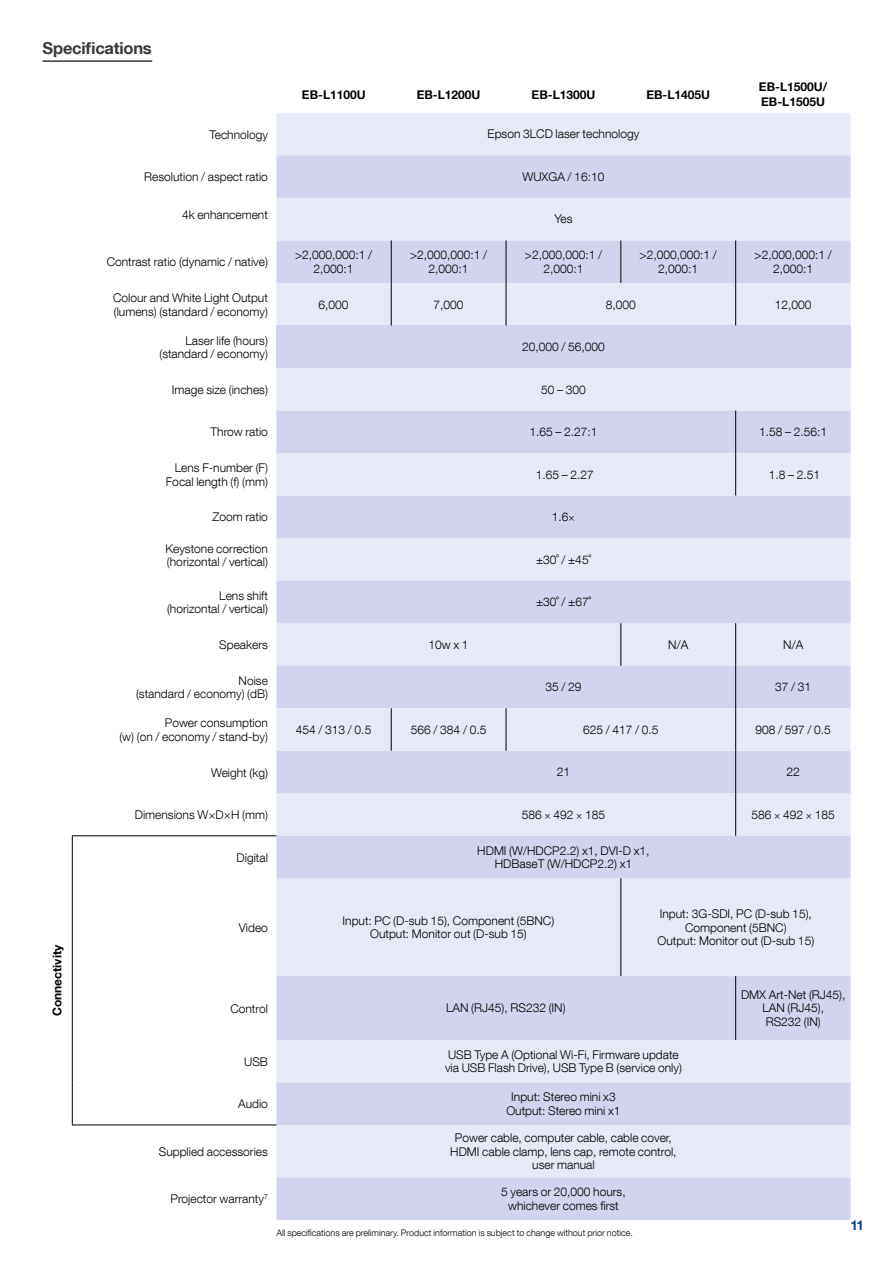
<style>
.page{position:relative;width:893px;height:1263px;background:#fff}
.page>*{position:absolute;margin:0;border:0;box-sizing:border-box;transform-origin:0 0}
.t1{font:700 16.5px "Helvetica Neue LT Com";letter-spacing:-.015em;color:#393938}
.t2{font:700 13.5px "Helvetica Neue LT Com";color:#0d3f93}
.t3{font:300 12px/13.5px "Helvetica Neue LT Com";color:#000;text-align:center}
.t4{font:700 12px/15px "Helvetica Neue LT Com";color:#000}
.t5{font:300 9px "Helvetica Neue LT Com";color:#000}
.s1{font-size:10.5px}
</style>
<div class="page">
<div style="left:276px;top:113px;width:574px;height:468px;background:#e7e9f6"></div>
<div style="left:276px;top:155px;width:574px;height:383px;background:#d2d3ec"></div>
<svg style="left:276px;top:198px;width:574px;height:298px;background:#dfe1f2"></svg>
<div style="left:276px;top:325px;width:574px;height:43px;background:#d2d3ec"></div>
<svg style="left:276px;top:581px;width:574px;height:639px;background:#d9daef"></svg>
<svg style="left:276px;top:708px;width:574px;height:374px;background:#dee0f1"></svg>
<hr style="left:72px;top:835px;width:204px;height:1px;background:#000">
<hr style="left:72px;top:1124px;width:204px;height:1px;background:#000">
<hr style="left:391px;top:240px;width:1px;height:43px;background:#000">
<hr style="left:506px;top:240px;width:1px;height:43px;background:#000">
<hr style="left:620px;top:240px;width:1px;height:43px;background:#000">
<hr style="left:735px;top:240px;width:1px;height:43px;background:#000">
<hr style="left:391px;top:283px;width:1px;height:42px;background:#000">
<hr style="left:506px;top:283px;width:1px;height:42px;background:#000">
<hr style="left:735px;top:283px;width:1px;height:42px;background:#000">
<hr style="left:735px;top:410px;width:1px;height:43px;background:#000">
<hr style="left:735px;top:453px;width:1px;height:43px;background:#000">
<hr style="left:620px;top:623px;width:1px;height:43px;background:#000">
<hr style="left:735px;top:623px;width:1px;height:43px;background:#000">
<hr style="left:735px;top:666px;width:1px;height:42px;background:#000">
<hr style="left:391px;top:708px;width:1px;height:43px;background:#000">
<hr style="left:506px;top:708px;width:1px;height:43px;background:#000">
<hr style="left:735px;top:708px;width:1px;height:43px;background:#000">
<hr style="left:735px;top:751px;width:1px;height:42px;background:#000">
<hr style="left:735px;top:793px;width:1px;height:43px;background:#000">
<hr style="left:72px;top:836px;width:1px;height:42px;background:#000">
<hr style="left:72px;top:878px;width:1px;height:98px;background:#000">
<hr style="left:72px;top:976px;width:1px;height:64px;background:#000">
<hr style="left:72px;top:1040px;width:1px;height:42px;background:#000">
<hr style="left:620px;top:878px;width:1px;height:98px;background:#000">
<hr style="left:735px;top:976px;width:1px;height:64px;background:#000">
<hr style="left:72px;top:1082px;width:1px;height:42px;background:#000">
<hr style="left:43px;top:60px;width:109px;height:2px;background:#393938">
<h1 class="t1" style="left:43px;top:38px;width:111px">Specifications</h1>
<p class="t4" style="left:302px;top:87px;width:65px">EB-L1100U</p>
<p class="t4" style="left:417px;top:87px;width:65px">EB-L1200U</p>
<p class="t4" style="left:532px;top:87px;width:65px">EB-L1300U</p>
<p class="t4" style="left:646px;top:87px;width:65px">EB-L1405U</p>
<p class="t4" style="left:759px;top:79px;width:70px">EB-L1500U/<br>EB-L1505U</p>
<p class="t3" style="left:209px;top:127px;width:60px">Technology</p>
<p class="t3" style="left:488px;top:127px;width:153px">Epson 3LCD laser technology</p>
<p class="t3" style="left:144px;top:170px;width:125px">Resolution / aspect ratio</p>
<p class="t3" style="left:522px;top:170px;width:83px">WUXGA / 16:10</p>
<p class="t3" style="left:182px;top:208px;width:87px">4k enhancement</p>
<p class="t3" style="left:554px;top:212px;width:20px">Yes</p>
<p class="t3" style="left:107px;top:255px;width:163px">Contrast ratio (dynamic / native)</p>
<p class="t3" style="left:295px;top:248px;width:79px">&gt;2,000,000:1 /<br>2,000:1</p>
<p class="t3" style="left:410px;top:248px;width:79px">&gt;2,000,000:1 /<br>2,000:1</p>
<p class="t3" style="left:525px;top:248px;width:79px">&gt;2,000,000:1 /<br>2,000:1</p>
<p class="t3" style="left:640px;top:248px;width:79px">&gt;2,000,000:1 /<br>2,000:1</p>
<p class="t3" style="left:755px;top:248px;width:79px">&gt;2,000,000:1 /<br>2,000:1</p>
<p class="t3" style="left:113px;top:291px;width:156px;text-align:left">Colour and White Light Output (lumens) (standard / economy)</p>
<p class="t3" style="left:319px;top:297px;width:32px">6,000</p>
<p class="t3" style="left:434px;top:297px;width:32px">7,000</p>
<p class="t3" style="left:606px;top:297px;width:32px">8,000</p>
<p class="t3" style="left:775px;top:297px;width:38px">12,000</p>
<p class="t3" style="left:159px;top:333px;width:110px;text-align:right">Laser life (hours) (standard / economy)</p>
<p class="t3" style="left:522px;top:340px;width:84px">20,000 / 56,000</p>
<p class="t3" style="left:172px;top:382px;width:98px">Image size (inches)</p>
<p class="t3" style="left:541px;top:382px;width:46px">50 – 300</p>
<p class="t3" style="left:211px;top:425px;width:59px">Throw ratio</p>
<p class="t3" style="left:529px;top:425px;width:70px">1.65 – 2.27:1</p>
<p class="t3" style="left:759px;top:425px;width:70px">1.58 – 2.56:1</p>
<p class="t3" style="left:166px;top:461px;width:104px;text-align:right">Lens F-number (F)<br>Focal length (f) (mm)</p>
<p class="t3" style="left:536px;top:467px;width:60px">1.65 – 2.27</p>
<p class="t3" style="left:769px;top:467px;width:53px">1.8 – 2.51</p>
<p class="t3" style="left:213px;top:510px;width:57px">Zoom ratio</p>
<p class="t3" style="left:552px;top:510px;width:24px">1.6<span class="s1">×</span></p>
<p class="t3" style="left:165px;top:541px;width:104px;text-align:left">Keystone correction (horizontal / vertical)</p>
<p class="t3" style="left:536px;top:552px;width:56px">±30˚ / ±45˚</p>
<p class="t3" style="left:167px;top:588px;width:102px;text-align:right">Lens shift (horizontal / vertical)</p>
<p class="t3" style="left:536px;top:595px;width:56px">±30˚ / ±67˚</p>
<p class="t3" style="left:219px;top:638px;width:50px">Speakers</p>
<p class="t3" style="left:428px;top:637px;width:42px">10w x 1</p>
<p class="t3" style="left:668px;top:637px;width:22px">N/A</p>
<p class="t3" style="left:783px;top:637px;width:22px">N/A</p>
<p class="t3" style="left:136px;top:673px;width:133px;text-align:right">Noise<br>(standard / economy) (dB)</p>
<p class="t3" style="left:545px;top:680px;width:38px">35 / 29</p>
<p class="t3" style="left:775px;top:680px;width:38px">37 / 31</p>
<p class="t3" style="left:119px;top:716px;width:150px;text-align:right">Power consumption<br>(w) (on / economy / stand-by)</p>
<p class="t3" style="left:296px;top:722px;width:77px">454 / 313 / 0.5</p>
<p class="t3" style="left:411px;top:722px;width:77px">566 / 384 / 0.5</p>
<p class="t3" style="left:583px;top:722px;width:77px">625 / 417 / 0.5</p>
<p class="t3" style="left:756px;top:722px;width:77px">908 / 597 / 0.5</p>
<p class="t3" style="left:211px;top:765px;width:58px">Weight (kg)</p>
<p class="t3" style="left:557px;top:765px;width:15px">21</p>
<p class="t3" style="left:787px;top:765px;width:15px">22</p>
<p class="t3" style="left:135px;top:808px;width:135px">Dimensions W×D×H (mm)</p>
<p class="t3" style="left:522px;top:807px;width:85px">586 <span class="s1">×</span> 492 <span class="s1">×</span> 185</p>
<p class="t3" style="left:752px;top:807px;width:85px">586 <span class="s1">×</span> 492 <span class="s1">×</span> 185</p>
<p class="t4" style="left:49px;top:1016px;width:73px;rotate:-90deg">Connectivity</p>
<p class="t3" style="left:237px;top:850px;width:33px">Digital</p>
<p class="t3" style="left:477px;top:843px;width:174px">HDMI (W/HDCP2.2) x1, DVI-D x1,<br>HDBaseT (W/HDCP2.2) x1</p>
<p class="t3" style="left:239px;top:920px;width:31px">Video</p>
<p class="t3" style="left:343px;top:913px;width:213px">Input: PC (D-sub 15), Component (5BNC)<br>Output: Monitor out (D-sub 15)</p>
<p class="t3" style="left:657px;top:907px;width:158px">Input: 3G-SDI, PC (D-sub 15),<br>Component (5BNC)<br>Output: Monitor out (D-sub 15)</p>
<p class="t3" style="left:230px;top:1001px;width:39px">Control</p>
<p class="t3" style="left:446px;top:1001px;width:121px">LAN (RJ45), RS232 (IN)</p>
<p class="t3" style="left:244px;top:1054px;width:25px">USB</p>
<p class="t3" style="left:445px;top:1047px;width:238px;text-align:left">USB Type A (Optional Wi-Fi, Firmware update via USB Flash Drive), USB Type B (service only)</p>
<p class="t3" style="left:238px;top:1097px;width:31px">Audio</p>
<p class="t3" style="left:506px;top:1090px;width:116px">Input: Stereo mini x3<br>Output: Stereo mini x1</p>
<p class="t3" style="left:159px;top:1145px;width:111px">Supplied accessories</p>
<p class="t3" style="left:450px;top:1131px;width:228px">Power cable, computer cable, cable cover,<br>HDMI cable clamp, lens cap, remote control, user manual</p>
<p class="t3" style="left:170px;top:1192px;width:99px">Projector warranty<sup>7</sup></p>
<p class="t3" style="left:501px;top:1185px;width:126px">5 years or 20,000 hours, whichever comes first</p>
<p class="t5" style="left:276px;top:1227px;width:358px">All specifications are preliminary. Product information is subject to change without prior notice.</p>
<p class="t3" style="left:741px;top:987px;width:106px">DMX Art-Net (RJ45),<br>LAN (RJ45),<br>RS232 (IN)</p>
<p class="t2" style="left:850px;top:1217px;width:15px">11</p>
</div>
